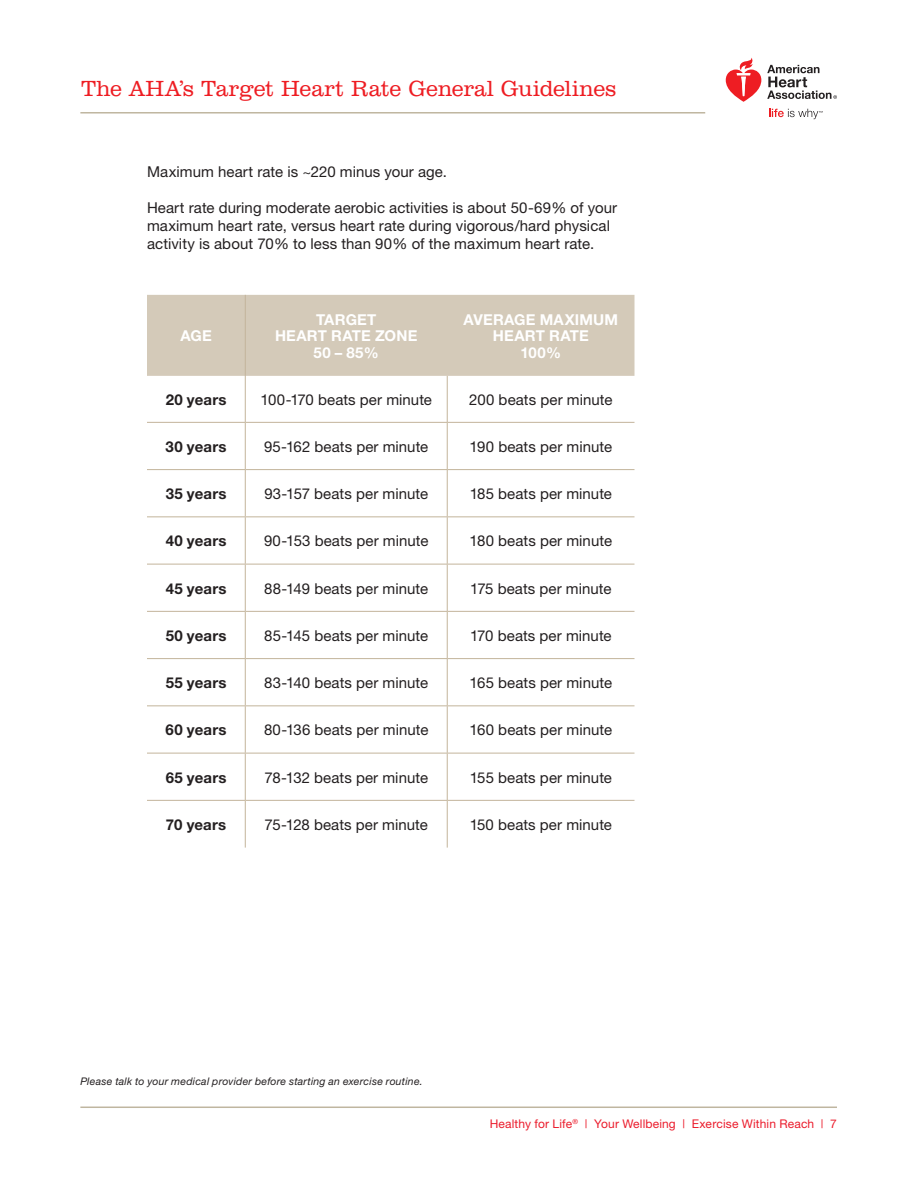
<style>
.page{position:relative;width:918px;height:1188px;background:#fff}
.page>*{position:absolute;margin:0;border:0;box-sizing:border-box;transform-origin:0 0}
.second_page_title{font:300 22.5px "Clarendon BT";letter-spacing:-.005em;color:#ee1d23}
.text{font:15px "Helvetica Neue";letter-spacing:.005em;color:#231f20}
.overview{font:15px/18px "Helvetica Neue";letter-spacing:.005em;color:#231f20}
.text-2{font:700 15px "Helvetica Neue";letter-spacing:.015em;color:#231f20}
.text-3{font:700 15px "Helvetica Neue";letter-spacing:.015em;color:#fff}
.overview-2{font:12px "Helvetica Neue";letter-spacing:.015em;color:#eb1c2c}
.legal_footnotes{font:italic 10.5px "Helvetica Neue";letter-spacing:.02em;color:#231f20}
</style>
<div class="page">
<hr style="left:80px;top:1107px;width:757px;height:1px;background:#bfb6a0">
<hr style="left:80px;top:112px;width:625px;height:2px;background:#bfb6a0">
<svg style="left:726px;top:58px;width:35px;height:44px"></svg>
<svg style="left:767px;top:65px;width:70px;height:34px"></svg>
<svg style="left:769px;top:109px;width:54px;height:10px"></svg>
<div style="left:147px;top:295px;width:487px;height:81px;background:#d4cab9"></div>
<hr style="left:245px;top:295px;width:1px;height:81px;background:#c3b49b">
<hr style="left:245px;top:376px;width:1px;height:46px;background:#c3b49b">
<hr style="left:447px;top:376px;width:1px;height:46px;background:#c3b49b">
<hr style="left:147px;top:422px;width:98px;height:1px;background:#c3b49b">
<hr style="left:245px;top:422px;width:202px;height:1px;background:#c3b49b">
<hr style="left:245px;top:423px;width:1px;height:46px;background:#c3b49b">
<hr style="left:447px;top:422px;width:187px;height:1px;background:#c3b49b">
<hr style="left:447px;top:423px;width:1px;height:46px;background:#c3b49b">
<hr style="left:147px;top:469px;width:98px;height:1px;background:#c3b49b">
<hr style="left:245px;top:469px;width:202px;height:1px;background:#c3b49b">
<hr style="left:245px;top:470px;width:1px;height:46px;background:#c3b49b">
<hr style="left:447px;top:469px;width:187px;height:1px;background:#c3b49b">
<hr style="left:447px;top:470px;width:1px;height:46px;background:#c3b49b">
<hr style="left:147px;top:516px;width:98px;height:1px;background:#c3b49b">
<hr style="left:245px;top:516px;width:202px;height:1px;background:#c3b49b">
<hr style="left:245px;top:517px;width:1px;height:47px;background:#c3b49b">
<hr style="left:447px;top:516px;width:187px;height:1px;background:#c3b49b">
<hr style="left:447px;top:517px;width:1px;height:47px;background:#c3b49b">
<hr style="left:147px;top:564px;width:98px;height:1px;background:#c3b49b">
<hr style="left:245px;top:564px;width:202px;height:1px;background:#c3b49b">
<hr style="left:245px;top:564px;width:1px;height:47px;background:#c3b49b">
<hr style="left:447px;top:564px;width:187px;height:1px;background:#c3b49b">
<hr style="left:447px;top:564px;width:1px;height:47px;background:#c3b49b">
<hr style="left:147px;top:611px;width:98px;height:1px;background:#c3b49b">
<hr style="left:245px;top:611px;width:202px;height:1px;background:#c3b49b">
<hr style="left:245px;top:612px;width:1px;height:46px;background:#c3b49b">
<hr style="left:447px;top:611px;width:187px;height:1px;background:#c3b49b">
<hr style="left:447px;top:612px;width:1px;height:46px;background:#c3b49b">
<hr style="left:147px;top:658px;width:98px;height:1px;background:#c3b49b">
<hr style="left:245px;top:658px;width:202px;height:1px;background:#c3b49b">
<hr style="left:245px;top:659px;width:1px;height:46px;background:#c3b49b">
<hr style="left:447px;top:658px;width:187px;height:1px;background:#c3b49b">
<hr style="left:447px;top:659px;width:1px;height:46px;background:#c3b49b">
<hr style="left:147px;top:705px;width:98px;height:1px;background:#c3b49b">
<hr style="left:245px;top:705px;width:202px;height:1px;background:#c3b49b">
<hr style="left:245px;top:706px;width:1px;height:47px;background:#c3b49b">
<hr style="left:447px;top:705px;width:187px;height:1px;background:#c3b49b">
<hr style="left:447px;top:706px;width:1px;height:47px;background:#c3b49b">
<hr style="left:147px;top:753px;width:98px;height:1px;background:#c3b49b">
<hr style="left:245px;top:753px;width:202px;height:1px;background:#c3b49b">
<hr style="left:245px;top:753px;width:1px;height:47px;background:#c3b49b">
<hr style="left:447px;top:753px;width:187px;height:1px;background:#c3b49b">
<hr style="left:447px;top:753px;width:1px;height:47px;background:#c3b49b">
<hr style="left:147px;top:800px;width:98px;height:1px;background:#c3b49b">
<hr style="left:245px;top:800px;width:202px;height:1px;background:#c3b49b">
<hr style="left:245px;top:801px;width:1px;height:47px;background:#c3b49b">
<hr style="left:447px;top:800px;width:187px;height:1px;background:#c3b49b">
<hr style="left:447px;top:801px;width:1px;height:47px;background:#c3b49b">
<p class="second_page_title" style="left:81px;top:75px;width:537px">The AHA’s Target Heart Rate General Guidelines</p>
<p class="overview" style="left:147px;top:162px;width:302px">Maximum heart rate is ~220 minus your age.</p>
<p class="overview" style="left:147px;top:198px;width:472px">Heart rate during moderate aerobic activities is about 50-69% of your maximum heart rate, versus heart rate during vigorous/hard physical activity is about 70% to less than 90% of the maximum heart rate.</p>
<p class="text-3" style="left:180px;top:327px;width:33px">AGE</p>
<p class="text-3" style="left:316px;top:310px;width:62px">TARGET</p>
<p class="text-3" style="left:275px;top:327px;width:144px">HEART RATE ZONE</p>
<p class="text-3" style="left:314px;top:343px;width:67px">50 – 85%</p>
<p class="text-3" style="left:464px;top:310px;width:156px">AVERAGE MAXIMUM</p>
<p class="text-3" style="left:493px;top:327px;width:97px">HEART RATE</p>
<p class="text-3" style="left:521px;top:343px;width:42px">100%</p>
<p class="text-2" style="left:166px;top:390px;width:62px">20 years</p>
<p class="text" style="left:261px;top:390px;width:173px">100-170 beats per minute</p>
<p class="text" style="left:469px;top:390px;width:145px">200 beats per minute</p>
<p class="text-2" style="left:166px;top:437px;width:62px">30 years</p>
<p class="text" style="left:264px;top:438px;width:166px">95-162 beats per minute</p>
<p class="text" style="left:470px;top:438px;width:144px">190 beats per minute</p>
<p class="text-2" style="left:166px;top:484px;width:62px">35 years</p>
<p class="text" style="left:264px;top:485px;width:165px">93-157 beats per minute</p>
<p class="text" style="left:470px;top:485px;width:144px">185 beats per minute</p>
<p class="text-2" style="left:166px;top:532px;width:62px">40 years</p>
<p class="text" style="left:264px;top:532px;width:166px">90-153 beats per minute</p>
<p class="text" style="left:470px;top:532px;width:144px">180 beats per minute</p>
<p class="text-2" style="left:166px;top:579px;width:62px">45 years</p>
<p class="text" style="left:264px;top:579px;width:165px">88-149 beats per minute</p>
<p class="text" style="left:470px;top:579px;width:143px">175 beats per minute</p>
<p class="text-2" style="left:166px;top:626px;width:62px">50 years</p>
<p class="text" style="left:264px;top:627px;width:166px">85-145 beats per minute</p>
<p class="text" style="left:470px;top:627px;width:143px">170 beats per minute</p>
<p class="text-2" style="left:166px;top:673px;width:62px">55 years</p>
<p class="text" style="left:264px;top:674px;width:165px">83-140 beats per minute</p>
<p class="text" style="left:470px;top:674px;width:144px">165 beats per minute</p>
<p class="text-2" style="left:166px;top:721px;width:62px">60 years</p>
<p class="text" style="left:264px;top:721px;width:166px">80-136 beats per minute</p>
<p class="text" style="left:470px;top:721px;width:144px">160 beats per minute</p>
<p class="text-2" style="left:166px;top:768px;width:62px">65 years</p>
<p class="text" style="left:264px;top:768px;width:165px">78-132 beats per minute</p>
<p class="text" style="left:470px;top:768px;width:144px">155 beats per minute</p>
<p class="text-2" style="left:166px;top:815px;width:62px">70 years</p>
<p class="text" style="left:265px;top:816px;width:165px">75-128 beats per minute</p>
<p class="text" style="left:470px;top:816px;width:144px">150 beats per minute</p>
<p class="legal_footnotes" style="left:80px;top:1075px;width:344px">Please talk to your medical provider before starting an exercise routine.</p>
<p class="overview-2" style="left:490px;top:1117px;width:349px">Healthy for Life<sup>®</sup> | Your Wellbeing | Exercise Within Reach | 7</p>
</div>
